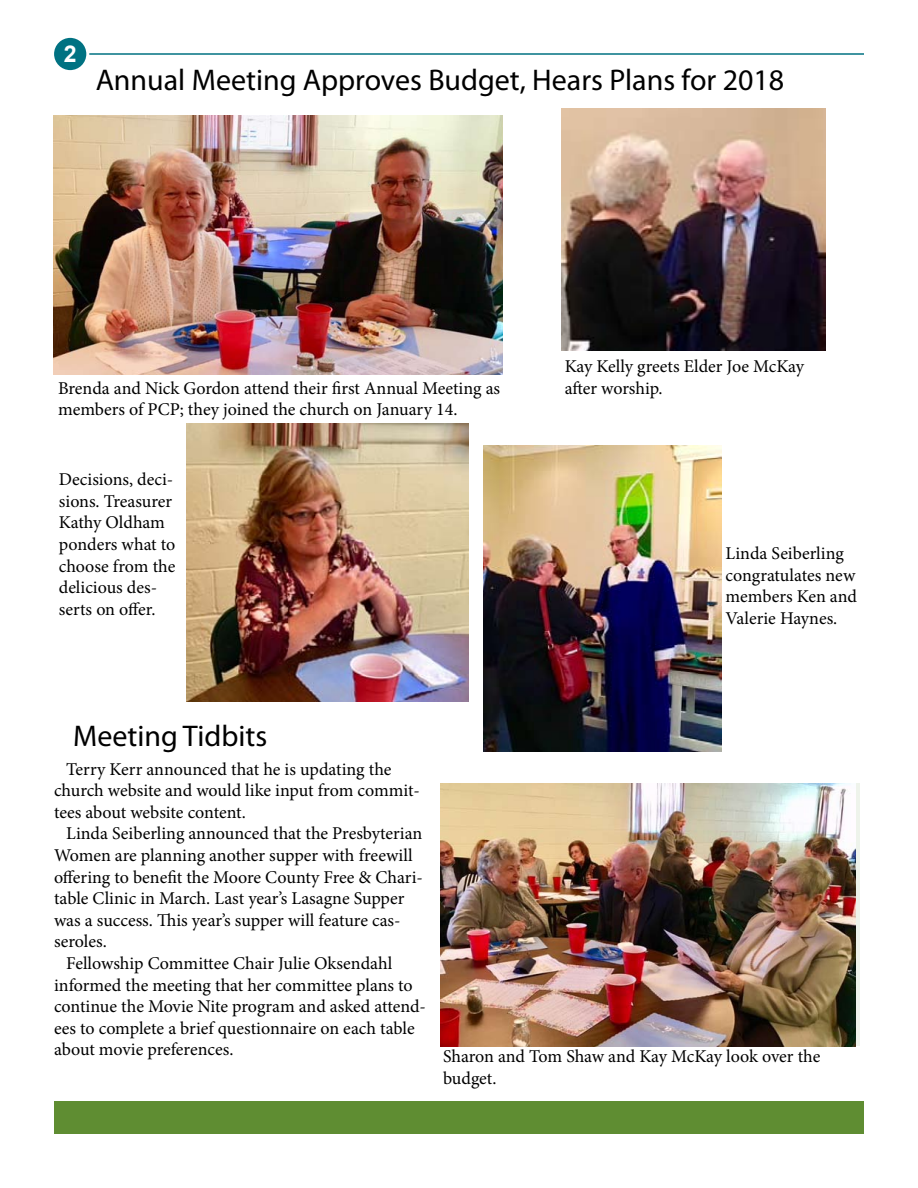
<style>
.page{position:relative;width:918px;height:1188px;background:#fff}
.page>*{position:absolute;margin:0;border:0;box-sizing:border-box;transform-origin:0 0}
.t1{font:30px "Myriad Pro";color:#000}
.t2{font:700 23.1px "Arial";color:#fff}
.t3{font:18px/21.6px "Minion Pro";letter-spacing:-.005em;color:#000}
</style>
<div class="page">
<img style="left:440px;top:784px;width:416px;height:262px">
<hr style="left:84px;top:53px;width:780px;height:2px;background:#007282">
<div style="left:53px;top:36px;width:35px;height:36px;background:#007282;border-radius:50%"></div>
<div style="left:51px;top:35px;width:38px;height:38px;border:3px solid #fff;border-radius:50%"></div>
<div style="left:54px;top:1102px;width:810px;height:32px;background:#5f8d32"></div>
<img style="left:186px;top:424px;width:282px;height:277px">
<img style="left:53px;top:115px;width:450px;height:260px">
<img style="left:561px;top:109px;width:264px;height:241px">
<img style="left:484px;top:445px;width:238px;height:306px">
<p class="t2" style="left:64px;top:38px;width:14px">2</p>
<h1 class="t1" style="left:96px;top:61px;width:690px">Annual Meeting Approves Budget, Hears Plans for 2018</h1>
<p class="t3" style="left:58px;top:377px;width:444px">Brenda and Nick Gordon attend their first Annual Meeting as members of PCP; they joined the church on January 14.</p>
<p class="t3" style="left:59px;top:469px;width:118px">Decisions, deci&shy;sions. Treasurer<br>Kathy Oldham ponders what to choose from the delicious des&shy;serts on offer.</p>
<p class="t3" style="left:565px;top:356px;width:241px">Kay Kelly greets Elder Joe McKay after worship.</p>
<p class="t3" style="left:726px;top:543px;width:133px">Linda Seiberling congratulates new members Ken and<br>Valerie Haynes.</p>
<h1 class="t1" style="left:73px;top:718px;width:196px">Meeting Tidbits</h1>
<p class="t3" style="left:54px;top:758px;width:368px;text-indent:12px">Terry Kerr announced that he is updating the church website and would like input from commit&shy;tees about website content.</p>
<p class="t3" style="left:66px;top:823px;width:358px">Linda Seiberling announced that the Presbyterian</p>
<p class="t3" style="left:54px;top:844px;width:360px">Women are planning another supper with freewill</p>
<p class="t3" style="left:54px;top:866px;width:370px">offering to benefit the Moore County Free &amp; Chari-</p>
<p class="t3" style="left:54px;top:888px;width:352px">table Clinic in March. Last year’s Lasagne Supper</p>
<p class="t3" style="left:54px;top:909px;width:348px">was a success. This year’s supper will feature cas-</p>
<p class="t3" style="left:54px;top:931px;width:54px">seroles.</p>
<p class="t3" style="left:66px;top:952px;width:328px">Fellowship Committee Chair Julie Oksendahl</p>
<p class="t3" style="left:54px;top:974px;width:360px">informed the meeting that her committee plans to</p>
<p class="t3" style="left:54px;top:996px;width:374px">continue the Movie Nite program and asked attend-</p>
<p class="t3" style="left:54px;top:1017px;width:362px">ees to complete a brief questionnaire on each table</p>
<p class="t3" style="left:54px;top:1039px;width:181px">about movie preferences.</p>
<p class="t3" style="left:443px;top:1046px;width:379px">Sharon and Tom Shaw and Kay McKay look over the budget.</p>
</div>
